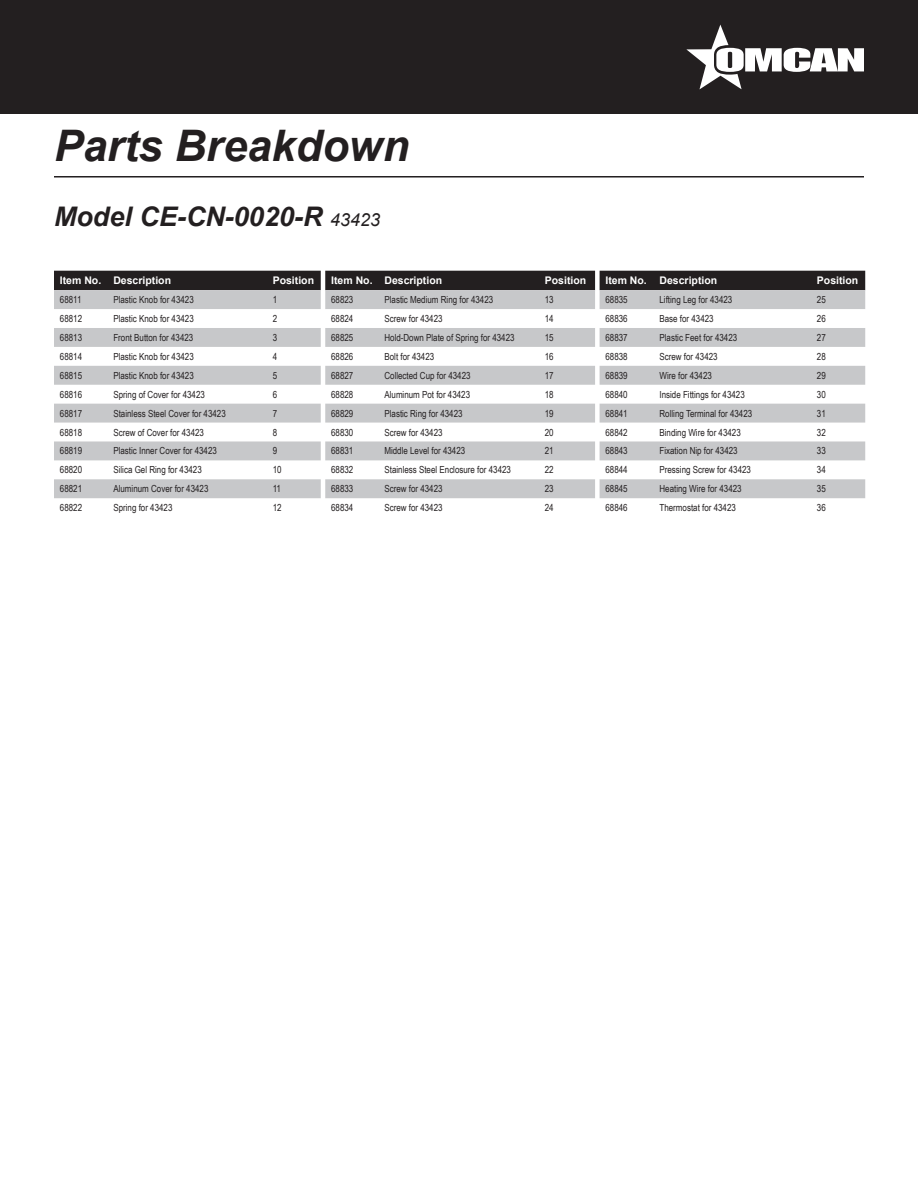
<style>
.page{position:relative;width:918px;height:1188px;background:#fff}
.page>*{position:absolute;margin:0;border:0;box-sizing:border-box;transform-origin:0 0}
.t1{font:italic 700 43.5px "Arial";color:#231f20}
.t2{font:italic 700 27px "Arial";color:#231f20}
.t3{font:700 10.5px "Arial";color:#fff}
.t4{font:9.75px "Arial Narrow";color:#231f20}
.s1{font-weight:400;font-size:18px}
</style>
<div class="page">
<div style="left:0;top:0;width:918px;height:114px;background:#231f20"></div>
<svg style="left:686px;top:25px;width:178px;height:64px"></svg>
<hr style="left:54px;top:176px;width:810px;height:2px;background:#231f20">
<div style="left:54px;top:271px;width:811px;height:19px;background:#231f20"></div>
<svg style="left:54px;top:290px;width:811px;height:208px;fill:#c7c8ca"></svg>
<p class="t1" style="left:54px;top:116px;width:357px">Parts Breakdown</p>
<p class="t2" style="left:54px;top:198px;width:328px">Model CE-CN-0020-R <span class="s1">43423</span></p>
<p class="t3" style="left:60px;top:273px;width:43px">Item No.</p>
<p class="t3" style="left:113px;top:273px;width:59px">Description</p>
<p class="t3" style="left:273px;top:273px;width:43px">Position</p>
<p class="t3" style="left:331px;top:273px;width:43px">Item No.</p>
<p class="t3" style="left:384px;top:273px;width:59px">Description</p>
<p class="t3" style="left:545px;top:273px;width:43px">Position</p>
<p class="t3" style="left:605px;top:273px;width:43px">Item No.</p>
<p class="t3" style="left:660px;top:273px;width:59px">Description</p>
<p class="t3" style="left:817px;top:273px;width:43px">Position</p>
<p class="t4" style="left:60px;top:293px;width:23px">68811</p>
<p class="t4" style="left:113px;top:293px;width:82px">Plastic Knob for 43423</p>
<p class="t4" style="left:273px;top:293px;width:6px">1</p>
<p class="t4" style="left:331px;top:293px;width:24px">68823</p>
<p class="t4" style="left:384px;top:293px;width:110px">Plastic Medium Ring for 43423</p>
<p class="t4" style="left:545px;top:293px;width:10px">13</p>
<p class="t4" style="left:605px;top:293px;width:24px">68835</p>
<p class="t4" style="left:660px;top:293px;width:74px">Lifting Leg for 43423</p>
<p class="t4" style="left:817px;top:293px;width:10px">25</p>
<p class="t4" style="left:60px;top:311px;width:24px">68812</p>
<p class="t4" style="left:113px;top:311px;width:82px">Plastic Knob for 43423</p>
<p class="t4" style="left:273px;top:311px;width:6px">2</p>
<p class="t4" style="left:331px;top:311px;width:24px">68824</p>
<p class="t4" style="left:384px;top:311px;width:60px">Screw for 43423</p>
<p class="t4" style="left:545px;top:311px;width:10px">14</p>
<p class="t4" style="left:605px;top:311px;width:24px">68836</p>
<p class="t4" style="left:660px;top:311px;width:56px">Base for 43423</p>
<p class="t4" style="left:817px;top:311px;width:10px">26</p>
<p class="t4" style="left:60px;top:330px;width:24px">68813</p>
<p class="t4" style="left:113px;top:330px;width:82px">Front Button for 43423</p>
<p class="t4" style="left:273px;top:330px;width:6px">3</p>
<p class="t4" style="left:331px;top:330px;width:24px">68825</p>
<p class="t4" style="left:384px;top:330px;width:132px">Hold-Down Plate of Spring for 43423</p>
<p class="t4" style="left:545px;top:330px;width:10px">15</p>
<p class="t4" style="left:605px;top:330px;width:24px">68837</p>
<p class="t4" style="left:660px;top:330px;width:79px">Plastic Feet for 43423</p>
<p class="t4" style="left:817px;top:330px;width:10px">27</p>
<p class="t4" style="left:60px;top:349px;width:24px">68814</p>
<p class="t4" style="left:113px;top:349px;width:82px">Plastic Knob for 43423</p>
<p class="t4" style="left:273px;top:349px;width:6px">4</p>
<p class="t4" style="left:331px;top:349px;width:24px">68826</p>
<p class="t4" style="left:384px;top:349px;width:51px">Bolt for 43423</p>
<p class="t4" style="left:545px;top:349px;width:10px">16</p>
<p class="t4" style="left:605px;top:349px;width:24px">68838</p>
<p class="t4" style="left:660px;top:349px;width:60px">Screw for 43423</p>
<p class="t4" style="left:817px;top:349px;width:10px">28</p>
<p class="t4" style="left:60px;top:368px;width:24px">68815</p>
<p class="t4" style="left:113px;top:368px;width:82px">Plastic Knob for 43423</p>
<p class="t4" style="left:273px;top:368px;width:6px">5</p>
<p class="t4" style="left:331px;top:368px;width:24px">68827</p>
<p class="t4" style="left:384px;top:368px;width:88px">Collected Cup for 43423</p>
<p class="t4" style="left:545px;top:368px;width:10px">17</p>
<p class="t4" style="left:605px;top:368px;width:24px">68839</p>
<p class="t4" style="left:660px;top:368px;width:54px">Wire for 43423</p>
<p class="t4" style="left:817px;top:368px;width:10px">29</p>
<p class="t4" style="left:60px;top:387px;width:24px">68816</p>
<p class="t4" style="left:113px;top:387px;width:93px">Spring of Cover for 43423</p>
<p class="t4" style="left:273px;top:387px;width:6px">6</p>
<p class="t4" style="left:331px;top:387px;width:24px">68828</p>
<p class="t4" style="left:384px;top:387px;width:87px">Aluminum Pot for 43423</p>
<p class="t4" style="left:545px;top:387px;width:10px">18</p>
<p class="t4" style="left:605px;top:387px;width:24px">68840</p>
<p class="t4" style="left:660px;top:387px;width:87px">Inside Fittings for 43423</p>
<p class="t4" style="left:817px;top:387px;width:10px">30</p>
<p class="t4" style="left:60px;top:406px;width:24px">68817</p>
<p class="t4" style="left:113px;top:406px;width:114px">Stainless Steel Cover for 43423</p>
<p class="t4" style="left:273px;top:406px;width:6px">7</p>
<p class="t4" style="left:331px;top:406px;width:24px">68829</p>
<p class="t4" style="left:384px;top:406px;width:80px">Plastic Ring for 43423</p>
<p class="t4" style="left:545px;top:406px;width:10px">19</p>
<p class="t4" style="left:605px;top:406px;width:24px">68841</p>
<p class="t4" style="left:660px;top:406px;width:94px">Rolling Terminal for 43423</p>
<p class="t4" style="left:817px;top:406px;width:10px">31</p>
<p class="t4" style="left:60px;top:425px;width:24px">68818</p>
<p class="t4" style="left:113px;top:425px;width:92px">Screw of Cover for 43423</p>
<p class="t4" style="left:273px;top:425px;width:6px">8</p>
<p class="t4" style="left:331px;top:425px;width:24px">68830</p>
<p class="t4" style="left:384px;top:425px;width:60px">Screw for 43423</p>
<p class="t4" style="left:545px;top:425px;width:10px">20</p>
<p class="t4" style="left:605px;top:425px;width:24px">68842</p>
<p class="t4" style="left:660px;top:425px;width:83px">Binding Wire for 43423</p>
<p class="t4" style="left:817px;top:425px;width:10px">32</p>
<p class="t4" style="left:60px;top:444px;width:24px">68819</p>
<p class="t4" style="left:113px;top:444px;width:105px">Plastic Inner Cover for 43423</p>
<p class="t4" style="left:273px;top:444px;width:6px">9</p>
<p class="t4" style="left:331px;top:444px;width:24px">68831</p>
<p class="t4" style="left:384px;top:444px;width:82px">Middle Level for 43423</p>
<p class="t4" style="left:545px;top:444px;width:10px">21</p>
<p class="t4" style="left:605px;top:444px;width:24px">68843</p>
<p class="t4" style="left:660px;top:444px;width:80px">Fixation Nip for 43423</p>
<p class="t4" style="left:817px;top:444px;width:10px">33</p>
<p class="t4" style="left:60px;top:463px;width:24px">68820</p>
<p class="t4" style="left:113px;top:463px;width:90px">Silica Gel Ring for 43423</p>
<p class="t4" style="left:273px;top:463px;width:10px">10</p>
<p class="t4" style="left:331px;top:463px;width:24px">68832</p>
<p class="t4" style="left:384px;top:463px;width:128px">Stainless Steel Enclosure for 43423</p>
<p class="t4" style="left:545px;top:463px;width:10px">22</p>
<p class="t4" style="left:605px;top:463px;width:24px">68844</p>
<p class="t4" style="left:660px;top:463px;width:93px">Pressing Screw for 43423</p>
<p class="t4" style="left:817px;top:463px;width:10px">34</p>
<p class="t4" style="left:60px;top:482px;width:24px">68821</p>
<p class="t4" style="left:113px;top:482px;width:97px">Aluminum Cover for 43423</p>
<p class="t4" style="left:273px;top:482px;width:10px">11</p>
<p class="t4" style="left:331px;top:482px;width:24px">68833</p>
<p class="t4" style="left:384px;top:482px;width:60px">Screw for 43423</p>
<p class="t4" style="left:545px;top:482px;width:10px">23</p>
<p class="t4" style="left:605px;top:482px;width:24px">68845</p>
<p class="t4" style="left:660px;top:482px;width:84px">Heating Wire for 43423</p>
<p class="t4" style="left:817px;top:482px;width:10px">35</p>
<p class="t4" style="left:60px;top:501px;width:24px">68822</p>
<p class="t4" style="left:113px;top:501px;width:61px">Spring for 43423</p>
<p class="t4" style="left:273px;top:501px;width:10px">12</p>
<p class="t4" style="left:331px;top:501px;width:24px">68834</p>
<p class="t4" style="left:384px;top:501px;width:60px">Screw for 43423</p>
<p class="t4" style="left:545px;top:501px;width:10px">24</p>
<p class="t4" style="left:605px;top:501px;width:24px">68846</p>
<p class="t4" style="left:660px;top:501px;width:78px">Thermostat for 43423</p>
<p class="t4" style="left:817px;top:501px;width:10px">36</p>
</div>
